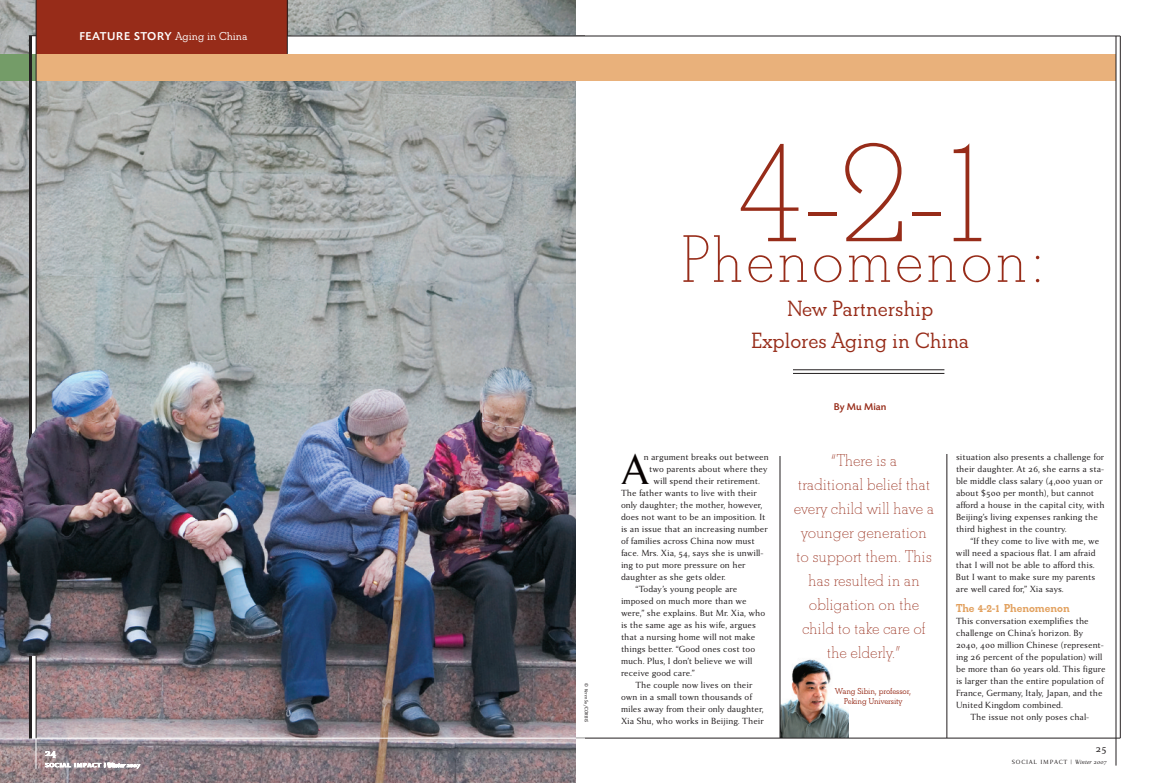
<style>
.page{position:relative;width:1152px;height:783px;background:#fff}
.page>*{position:absolute;margin:0;border:0;box-sizing:border-box;transform-origin:0 0}
.t1{font:146.1px "Beton Lgt";color:#972c19}
.t2{font:70px "Beton Lgt";letter-spacing:.015em;color:#972c19}
.t3{font:40px "Arrow Font";color:#080302}
.t4{font:23px/32px "Beton Dem";color:#972c19;text-align:center}
.t5{font:18px/24px "Beton Lgt";letter-spacing:-.015em;color:#972c19;text-align:center}
.t6{font:500 12px "Today SBOP";letter-spacing:.055em;color:#fff}
.t7{font:700 12px "Beton";color:#e2a15f}
.t8{font:11px "Anziano Small Caps";color:#231f20}
.t9{font:11px "Anziano";color:#fff}
.t10{font:500 10.3px "Today SBOP";color:#972c19}
.t11{font:9.6px/12px "Anziano";color:#231f20}
.t12{font:9px/10px "Beton Dem";letter-spacing:-.015em;color:#972c19;text-align:center}
.t13{font:6.5px "Anziano Small Caps";letter-spacing:.105em;color:#231f20}
.t14{font:italic 5px "Today SB";color:#231f20}
.s1{font-family:"Beton Dem";font-weight:400}
.s2{font-family:"Anziano";font-style:italic}
</style>
<div class="page">
<img style="left:781px;top:659px;width:67px;height:79px">
<hr style="left:1120px;top:36px;width:1px;height:702px;background:#231f20">
<div style="left:567px;top:54px;width:549px;height:27px;background:#e9b17b"></div>
<hr style="left:567px;top:36px;width:553px;height:1px;background:#231f20">
<hr style="left:1116px;top:36px;width:1px;height:730px;background:#231f20">
<hr style="left:780px;top:456px;width:1px;height:282px;background:#231f20">
<hr style="left:947px;top:454px;width:1px;height:284px;background:#231f20">
<hr style="left:793px;top:370px;width:151px;height:1px;background:#231f20">
<hr style="left:793px;top:373px;width:151px;height:1px;background:#231f20">
<hr style="left:567px;top:738px;width:553px;height:1px;background:#231f20">
<img style="left:0;top:0;width:576px;height:783px">
<div style="left:30px;top:36px;width:6px;height:702px;background:#fff"></div>
<div style="left:36px;top:0;width:251px;height:73px;background:#972c19"></div>
<div style="left:287px;top:36px;width:298px;height:18px;background:#fff"></div>
<div style="left:36px;top:54px;width:549px;height:27px;background:#e9b17b"></div>
<hr style="left:30px;top:738px;width:555px;height:1px;background:#fff">
<div style="left:0;top:54px;width:36px;height:27px;background:#749c68"></div>
<hr style="left:36px;top:0;width:1px;height:738px;background:#231f20">
<hr style="left:29px;top:36px;width:3px;height:702px;background:#231f20">
<hr style="left:287px;top:36px;width:298px;height:1px;background:#231f20">
<hr style="left:287px;top:0;width:1px;height:54px;background:#231f20">
<svg style="left:45px;top:763px;width:96px;height:6px"></svg>
<hr style="left:36px;top:738px;width:1px;height:31px;background:#fff">
<img style="left:12px;top:418px;width:59px;height:238px">
<p class="t6" style="left:79px;top:29px;width:170px">FEATURE STORY <span class="s1">Aging in China</span></p>
<p class="t9" style="left:45px;top:749px;width:13px">24</p>
<p class="t14" style="left:589px;top:683px;width:40px;rotate:90deg">© Keren Su/CORBIS</p>
<h1 class="t1" style="left:734px;top:144px;width:258px">4-2-1</h1>
<h2 class="t2" style="left:679px;top:235px;width:369px">Phenomenon:</h2>
<h3 class="t4" style="left:751px;top:294px;width:220px">New Partnership<br>Explores Aging in China</h3>
<h3 class="t3" style="left:620px;top:447px;width:32px">A</h3>
<p class="t11" style="left:644px;top:452px;width:127px">n argument breaks out between</p>
<p class="t11" style="left:649px;top:464px;width:120px">two parents about where they</p>
<p class="t11" style="left:653px;top:476px;width:108px">will spend their retirement.</p>
<p class="t11" style="left:621px;top:488px;width:137px">The father wants to live with their</p>
<p class="t11" style="left:621px;top:500px;width:143px">only daughter; the mother, however,</p>
<p class="t11" style="left:621px;top:512px;width:146px">does not want to be an imposition. It</p>
<p class="t11" style="left:621px;top:524px;width:148px">is an issue that an increasing number</p>
<p class="t11" style="left:621px;top:536px;width:135px">of families across China now must</p>
<p class="t11" style="left:621px;top:548px;width:144px">face. Mrs. Xia, 54, says she is unwill-</p>
<p class="t11" style="left:621px;top:560px;width:126px">ing to put more pressure on her</p>
<p class="t11" style="left:621px;top:572px;width:106px">daughter as she gets older.</p>
<p class="t11" style="left:635px;top:584px;width:103px">“Today’s young people are</p>
<p class="t11" style="left:621px;top:596px;width:127px">imposed on much more than we</p>
<p class="t11" style="left:621px;top:608px;width:146px">were,” she explains. But Mr. Xia, who</p>
<p class="t11" style="left:621px;top:620px;width:137px">is the same age as his wife, argues</p>
<p class="t11" style="left:621px;top:632px;width:136px">that a nursing home will not make</p>
<p class="t11" style="left:621px;top:644px;width:136px">things better. “Good ones cost too</p>
<p class="t11" style="left:621px;top:656px;width:133px">much. Plus, I don’t believe we will</p>
<p class="t11" style="left:621px;top:668px;width:75px">receive good care.”</p>
<p class="t11" style="left:635px;top:680px;width:119px">The couple now lives on their</p>
<p class="t11" style="left:621px;top:692px;width:133px">own in a small town thousands of</p>
<p class="t11" style="left:621px;top:704px;width:144px">miles away from their only daughter,</p>
<p class="t11" style="left:621px;top:716px;width:144px">Xia Shu, who works in Beijing. Their</p>
<p class="t10" style="left:834px;top:400px;width:54px">By Mu Mian</p>
<h3 class="t5" style="left:794px;top:450px;width:142px">“There is a<br>traditional belief that every child will have a younger generation to support them. This has resulted in an obligation on the child to take care of the elderly.”</h3>
<p class="t12" style="left:835px;top:687px;width:77px">Wang Sibin, professor,<br>Peking University</p>
<p class="t11" style="left:956px;top:452px;width:150px">situation also presents a challenge for their daughter. At 26, she earns a sta&shy;ble middle class salary (4,000 yuan or about $500 per month), but cannot afford a house in the capital city, with Beijing’s living expenses ranking the third highest in the country.</p>
<p class="t11" style="left:956px;top:536px;width:145px;text-indent:14px">“If they come to live with me, we will need a spacious flat. I am afraid that I will not be able to afford this.<br>But I want to make sure my parents are well cared for,” Xia says.</p>
<p class="t7" style="left:956px;top:601px;width:115px">The 4-2-1 Phenomenon</p>
<p class="t11" style="left:956px;top:616px;width:134px">This conversation exemplifies the</p>
<p class="t11" style="left:956px;top:628px;width:129px">challenge on China’s horizon. By</p>
<p class="t11" style="left:956px;top:640px;width:149px">2040, 400 million Chinese (represent-</p>
<p class="t11" style="left:956px;top:652px;width:148px">ing 26 percent of the population) will</p>
<p class="t11" style="left:956px;top:664px;width:151px">be more than 60 years old. This figure</p>
<p class="t11" style="left:956px;top:676px;width:149px">is larger than the entire population of</p>
<p class="t11" style="left:956px;top:688px;width:148px">France, Germany, Italy, Japan, and the</p>
<p class="t11" style="left:956px;top:700px;width:109px">United Kingdom combined.</p>
<p class="t11" style="left:970px;top:712px;width:120px">The issue not only poses chal-</p>
<p class="t8" style="left:1096px;top:745px;width:13px">25</p>
<p class="t13" style="left:1012px;top:760px;width:97px">SOCIAL IMPACT | <span class="s2">Winter 2007</span></p>
</div>
